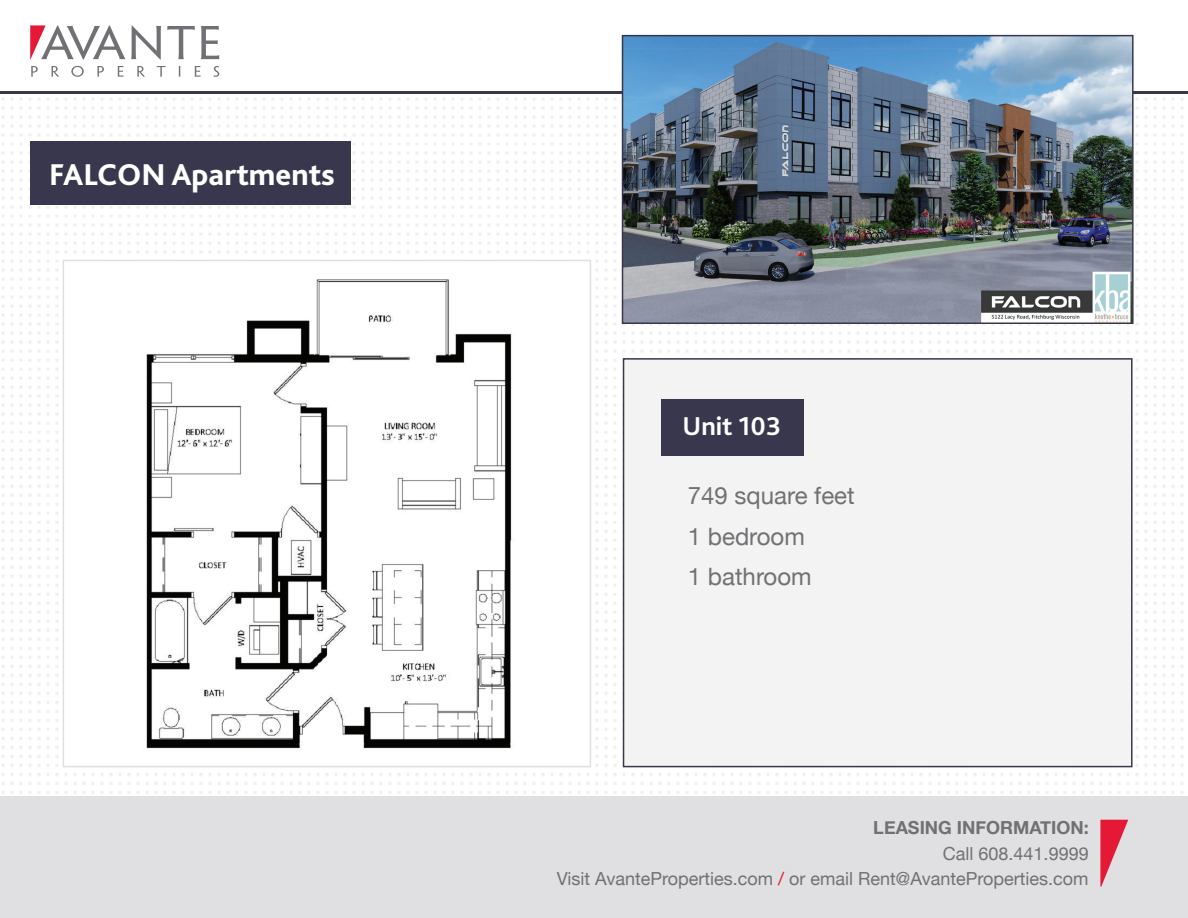
<style>
.page{position:relative;width:1188px;height:918px;background:#fff}
.page>*{position:absolute;margin:0;border:0;box-sizing:border-box;transform-origin:0 0}
.t1{font:800 31.5px "Bliss 2";color:#fff}
.t2{font:700 27px "Bliss 2";color:#fff}
.t3{font:24px/40.5px "Helvetica Neue";color:#717074}
.t4{font:18px/25.5px "Helvetica Neue";color:#717074;text-align:right}
.t5{font:700 18px "Helvetica Neue";color:#717074}
.s1{color:#e51836}
</style>
<div class="page">
<img style="left:0;top:93px;width:1188px;height:701px">
<div style="left:0;top:796px;width:1188px;height:122px;background:#e0dfe2"></div>
<svg style="left:31px;top:66px;width:188px;height:11px"></svg>
<svg style="left:30px;top:25px;width:189px;height:35px"></svg>
<svg style="left:1100px;top:820px;width:28px;height:67px"></svg>
<hr style="left:0;top:91px;width:1188px;height:2px;background:#38374d">
<div style="left:30px;top:141px;width:321px;height:64px;background:#38374d"></div>
<img style="left:625px;top:38px;width:506px;height:283px">
<div style="left:622px;top:35px;width:512px;height:289px;border:2px solid #38374d"></div>
<div style="left:623px;top:358px;width:510px;height:409px;background:#f3f3f3;border:2px solid #38374d"></div>
<div style="left:661px;top:399px;width:143px;height:57px;background:#38374d"></div>
<div style="left:63px;top:260px;width:527px;height:507px;background:#fff"></div>
<img style="left:146px;top:279px;width:367px;height:470px">
<div style="left:63px;top:260px;width:528px;height:507px;border:2px solid #e0dfe2"></div>
<h1 class="t1" style="left:49px;top:155px;width:287px">FALCON Apartments</h1>
<h2 class="t2" style="left:683px;top:410px;width:100px">Unit 103</h2>
<h3 class="t3" style="left:688px;top:477px;width:168px">749 square feet<br>1 bedroom<br>1 bathroom</h3>
<p class="t5" style="left:873px;top:813px;width:217px">LEASING INFORMATION:</p>
<p class="t4" style="left:557px;top:841px;width:533px">Call 608.441.9999<br>Visit AvanteProperties.com <span class="s1">/</span> or email Rent@AvanteProperties.com</p>
</div>
